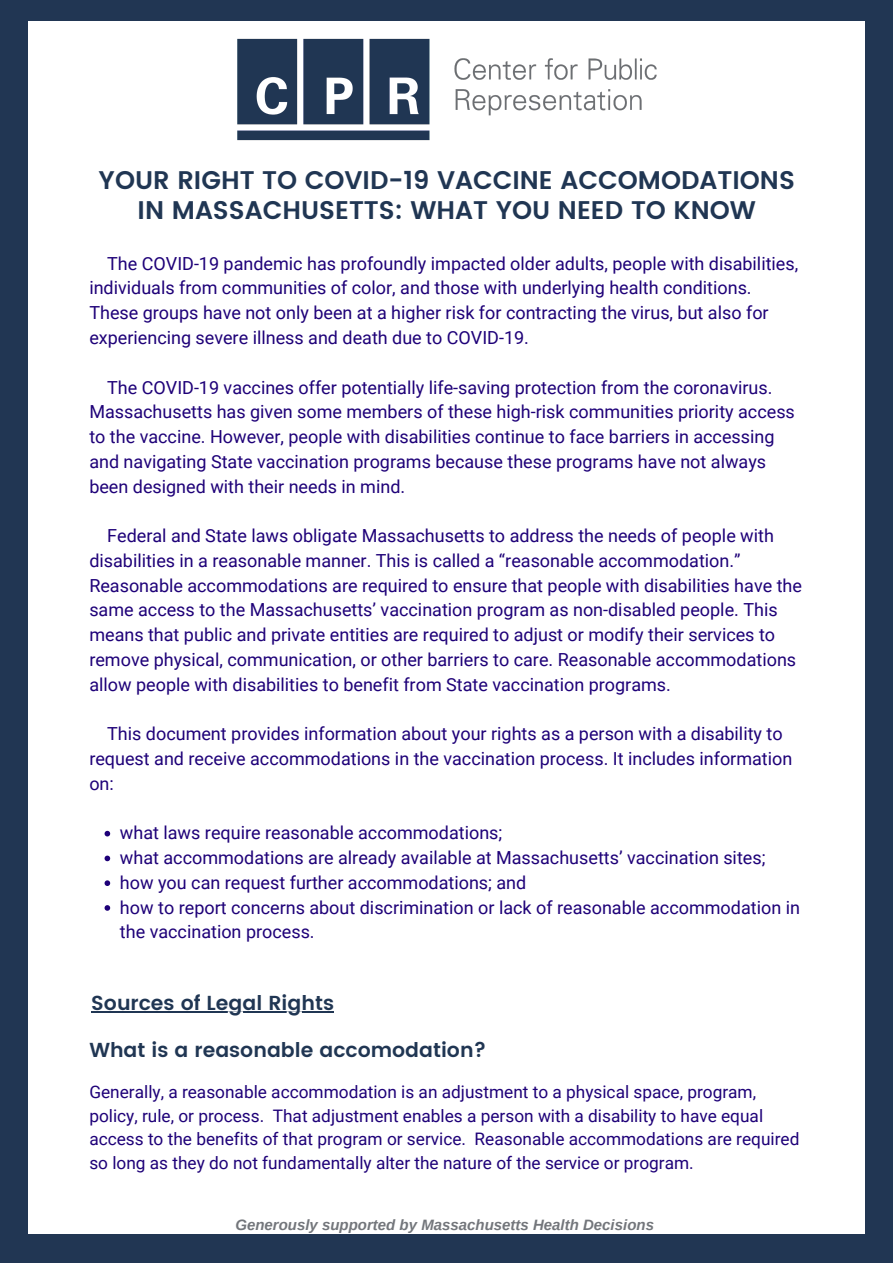
<style>
.page{position:relative;width:893px;height:1263px;background:#213653}
.page>*{position:absolute;margin:0;border:0;box-sizing:border-box;transform-origin:0 0}
.t1{font:600 25.5px/30.4px "Poppins";color:#203653;text-align:center}
.t2{font:600 20.25px "Poppins";color:#203653}
.t3{font:18px/24.8px "Roboto";color:#1e0078}
.t4{font:17.25px/23.6px "Roboto";color:#1e0078}
.t5{font:italic 700 15px "Arimo";color:#73767b}
</style>
<div class="page">
<div style="left:28px;top:22px;width:837px;height:1212px;background:#fff"></div>
<img style="left:237px;top:38px;width:420px;height:103px">
<svg style="left:105px;top:831px;width:5px;height:5px"></svg>
<svg style="left:105px;top:855px;width:5px;height:6px"></svg>
<svg style="left:105px;top:880px;width:5px;height:6px"></svg>
<svg style="left:105px;top:905px;width:5px;height:6px"></svg>
<hr style="left:91px;top:1011px;width:243px;height:2px;background:#203653">
<p class="t1" style="left:99px;top:165px;width:698px">YOUR RIGHT TO COVID-19 VACCINE ACCOMODATIONS<br>IN MASSACHUSETTS: WHAT YOU NEED TO KNOW</p>
<p class="t3" style="left:89px;top:251px;width:710px;text-indent:18px">The COVID-19 pandemic has profoundly impacted older adults, people with disabilities, individuals from communities of color, and those with underlying health conditions.<br>These groups have not only been at a higher risk for contracting the virus, but also for experiencing severe illness and death due to COVID-19.</p>
<p class="t3" style="left:89px;top:375px;width:707px;text-indent:18px">The COVID-19 vaccines offer potentially life-saving protection from the coronavirus.<br>Massachusetts has given some members of these high-risk communities priority access to the vaccine. However, people with disabilities continue to face barriers in accessing and navigating State vaccination programs because these programs have not always been designed with their needs in mind.</p>
<p class="t3" style="left:89px;top:524px;width:714px;text-indent:18px">Federal and State laws obligate Massachusetts to address the needs of people with disabilities in a reasonable manner. This is called a “reasonable accommodation.” Reasonable accommodations are required to ensure that people with disabilities have the same access to the Massachusetts’ vaccination program as non-disabled people. This means that public and private entities are required to adjust or modify their services to remove physical, communication, or other barriers to care. Reasonable accommodations allow people with disabilities to benefit from State vaccination programs.</p>
<p class="t3" style="left:89px;top:722px;width:704px;text-indent:18px">This document provides information about your rights as a person with a disability to request and receive accommodations in the vaccination process. It includes information on:</p>
<p class="t3" style="left:120px;top:821px;width:384px">what laws require reasonable accommodations;</p>
<p class="t3" style="left:120px;top:845px;width:647px">what accommodations are already available at Massachusetts’ vaccination sites;</p>
<p class="t3" style="left:120px;top:870px;width:408px">how you can request further accommodations; and</p>
<p class="t3" style="left:120px;top:895px;width:681px">how to report concerns about discrimination or lack of reasonable accommodation in the vaccination process.</p>
<p class="t2" style="left:91px;top:991px;width:244px">Sources of Legal Rights</p>
<p class="t2" style="left:89px;top:1038px;width:399px">What is a reasonable accomodation?</p>
<p class="t4" style="left:89px;top:1080px;width:711px">Generally, a reasonable accommodation is an adjustment to a physical space, program, policy, rule, or process. That adjustment enables a person with a disability to have equal access to the benefits of that program or service. Reasonable accommodations are required so long as they do not fundamentally alter the nature of the service or program.</p>
<p class="t5" style="left:235px;top:1216px;width:420px">Generously supported by Massachusetts Health Decisions</p>
</div>
